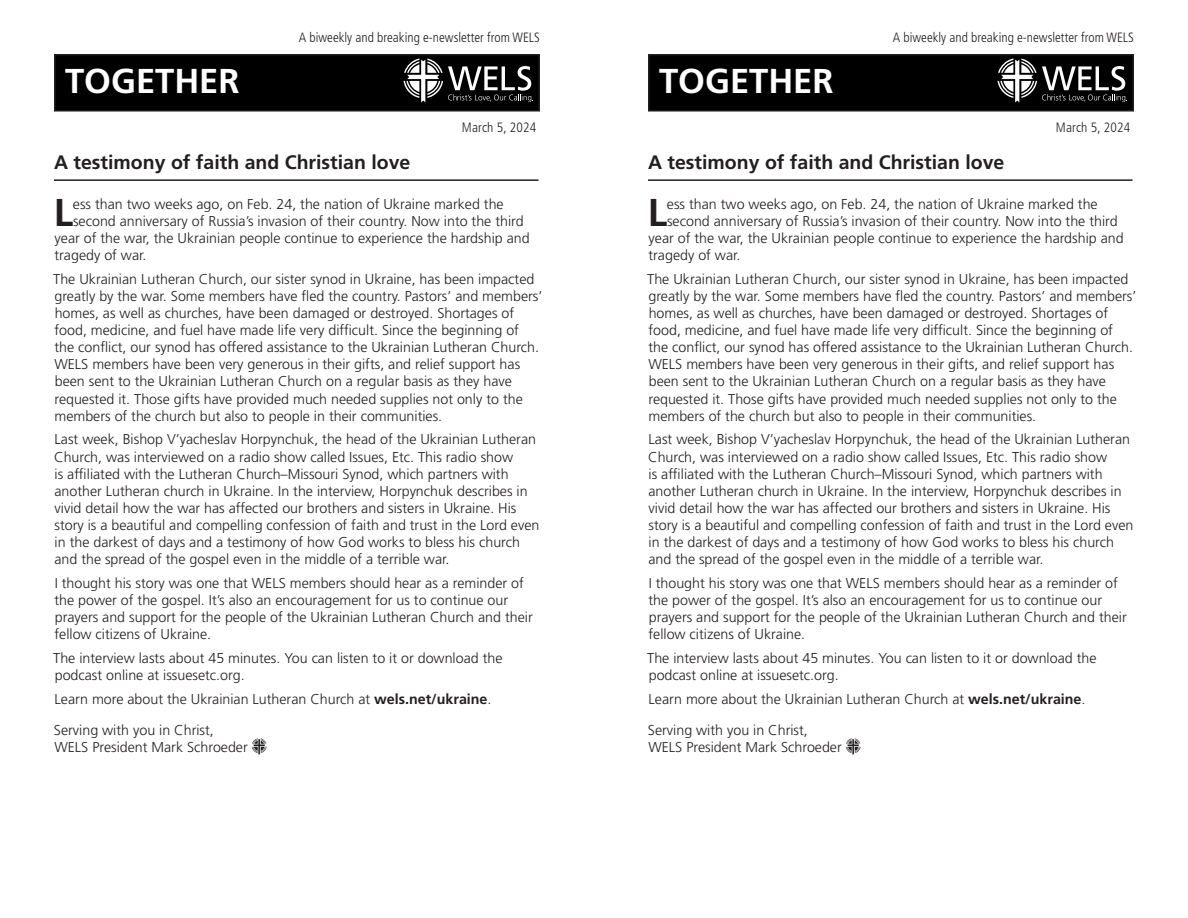
<style>
.page{position:relative;width:1188px;height:918px;background:#fff}
.page>*{position:absolute;margin:0;border:0;box-sizing:border-box;transform-origin:0 0}
.Together_text{font:700 38.7px "Frutiger LT Std";color:#231f20}
.t1{font:700 34.5px "Frutiger LT Std";color:#fff}
.Together_Head{font:700 19.5px "Frutiger LT Std";color:#231f20}
.Together_text-2{font:300 14.25px/17.1px "Frutiger LT Std";color:#231f20}
.t2{font:300 condensed 13.5px "Frutiger LT Std";color:#231f20}
.s1{font-weight:700}
</style>
<div class="page">
<svg style="left:846px;top:738px;width:15px;height:17px"></svg>
<svg style="left:252px;top:738px;width:15px;height:17px"></svg>
<div style="left:649px;top:55px;width:484px;height:56px;background:#000"></div>
<div style="left:648px;top:54px;width:486px;height:58px;border:2px solid #231f20"></div>
<div style="left:55px;top:55px;width:484px;height:56px;background:#000"></div>
<div style="left:54px;top:54px;width:486px;height:58px;border:2px solid #231f20"></div>
<svg style="left:998px;top:59px;width:129px;height:44px"></svg>
<svg style="left:404px;top:59px;width:129px;height:44px"></svg>
<hr style="left:648px;top:179px;width:484px;height:2px;background:#231f20">
<hr style="left:54px;top:179px;width:484px;height:2px;background:#231f20">
<p class="t2" style="left:299px;top:29px;width:243px">A biweekly and breaking e-newsletter from WELS</p>
<p class="t2" style="left:893px;top:29px;width:243px">A biweekly and breaking e-newsletter from WELS</p>
<p class="t1" style="left:65px;top:61px;width:176px">TOGETHER</p>
<p class="t1" style="left:659px;top:61px;width:176px">TOGETHER</p>
<p class="t2" style="left:462px;top:119px;width:76px">March 5, 2024</p>
<p class="t2" style="left:1056px;top:119px;width:76px">March 5, 2024</p>
<p class="Together_Head" style="left:54px;top:151px;width:358px">A testimony of faith and Christian love</p>
<p class="Together_Head" style="left:648px;top:151px;width:358px">A testimony of faith and Christian love</p>
<p class="Together_text" style="left:54px;top:190px;width:21px">L</p>
<p class="Together_text-2" style="left:73px;top:195px;width:432px">ess than two weeks ago, on Feb. 24, the nation of Ukraine marked the</p>
<p class="Together_text-2" style="left:73px;top:213px;width:452px">second anniversary of Russia’s invasion of their country. Now into the third</p>
<p class="Together_text-2" style="left:55px;top:230px;width:477px">year of the war, the Ukrainian people continue to experience the hardship and</p>
<p class="Together_text-2" style="left:54px;top:247px;width:94px">tragedy of war.</p>
<p class="Together_text-2" style="left:53px;top:271px;width:491px">The Ukrainian Lutheran Church, our sister synod in Ukraine, has been impacted greatly by the war. Some members have fled the country. Pastors’ and members’ homes, as well as churches, have been damaged or destroyed. Shortages of food, medicine, and fuel have made life very difficult. Since the beginning of<br>the conflict, our synod has offered assistance to the Ukrainian Lutheran Church.<br>WELS members have been very generous in their gifts, and relief support has been sent to the Ukrainian Lutheran Church on a regular basis as they have requested it. Those gifts have provided much needed supplies not only to the members of the church but also to people in their communities.</p>
<p class="Together_text-2" style="left:54px;top:431px;width:487px">Last week, Bishop V’yacheslav Horpynchuk, the head of the Ukrainian Lutheran Church, was interviewed on a radio show called Issues, Etc. This radio show<br>is affiliated with the Lutheran Church–Missouri Synod, which partners with another Lutheran church in Ukraine. In the interview, Horpynchuk describes in vivid detail how the war has affected our brothers and sisters in Ukraine. His story is a beautiful and compelling confession of faith and trust in the Lord even in the darkest of days and a testimony of how God works to bless his church and the spread of the gospel even in the middle of a terrible war.</p>
<p class="Together_text-2" style="left:54px;top:575px;width:480px">I thought his story was one that WELS members should hear as a reminder of the power of the gospel. It’s also an encouragement for us to continue our prayers and support for the people of the Ukrainian Lutheran Church and their fellow citizens of Ukraine.</p>
<p class="Together_text-2" style="left:53px;top:650px;width:451px">The interview lasts about 45 minutes. You can listen to it or download the podcast online at issuesetc.org.</p>
<p class="Together_text-2" style="left:55px;top:691px;width:438px">Learn more about the Ukrainian Lutheran Church at <span class="s1">wels.net/ukraine</span>.</p>
<p class="Together_text-2" style="left:54px;top:721px;width:161px">Serving with you in Christ,</p>
<p class="Together_text-2" style="left:54px;top:739px;width:195px">WELS President Mark Schroeder</p>
<p class="Together_text" style="left:648px;top:190px;width:21px">L</p>
<p class="Together_text-2" style="left:667px;top:195px;width:432px">ess than two weeks ago, on Feb. 24, the nation of Ukraine marked the</p>
<p class="Together_text-2" style="left:667px;top:213px;width:452px">second anniversary of Russia’s invasion of their country. Now into the third</p>
<p class="Together_text-2" style="left:649px;top:230px;width:477px">year of the war, the Ukrainian people continue to experience the hardship and</p>
<p class="Together_text-2" style="left:648px;top:247px;width:94px">tragedy of war.</p>
<p class="Together_text-2" style="left:647px;top:271px;width:491px">The Ukrainian Lutheran Church, our sister synod in Ukraine, has been impacted greatly by the war. Some members have fled the country. Pastors’ and members’ homes, as well as churches, have been damaged or destroyed. Shortages of food, medicine, and fuel have made life very difficult. Since the beginning of<br>the conflict, our synod has offered assistance to the Ukrainian Lutheran Church.<br>WELS members have been very generous in their gifts, and relief support has been sent to the Ukrainian Lutheran Church on a regular basis as they have requested it. Those gifts have provided much needed supplies not only to the members of the church but also to people in their communities.</p>
<p class="Together_text-2" style="left:648px;top:431px;width:487px">Last week, Bishop V’yacheslav Horpynchuk, the head of the Ukrainian Lutheran Church, was interviewed on a radio show called Issues, Etc. This radio show<br>is affiliated with the Lutheran Church–Missouri Synod, which partners with another Lutheran church in Ukraine. In the interview, Horpynchuk describes in vivid detail how the war has affected our brothers and sisters in Ukraine. His story is a beautiful and compelling confession of faith and trust in the Lord even in the darkest of days and a testimony of how God works to bless his church and the spread of the gospel even in the middle of a terrible war.</p>
<p class="Together_text-2" style="left:648px;top:575px;width:480px">I thought his story was one that WELS members should hear as a reminder of the power of the gospel. It’s also an encouragement for us to continue our prayers and support for the people of the Ukrainian Lutheran Church and their fellow citizens of Ukraine.</p>
<p class="Together_text-2" style="left:647px;top:650px;width:451px">The interview lasts about 45 minutes. You can listen to it or download the podcast online at issuesetc.org.</p>
<p class="Together_text-2" style="left:649px;top:691px;width:438px">Learn more about the Ukrainian Lutheran Church at <span class="s1">wels.net/ukraine</span>.</p>
<p class="Together_text-2" style="left:648px;top:721px;width:161px">Serving with you in Christ,</p>
<p class="Together_text-2" style="left:648px;top:739px;width:195px">WELS President Mark Schroeder</p>
</div>
